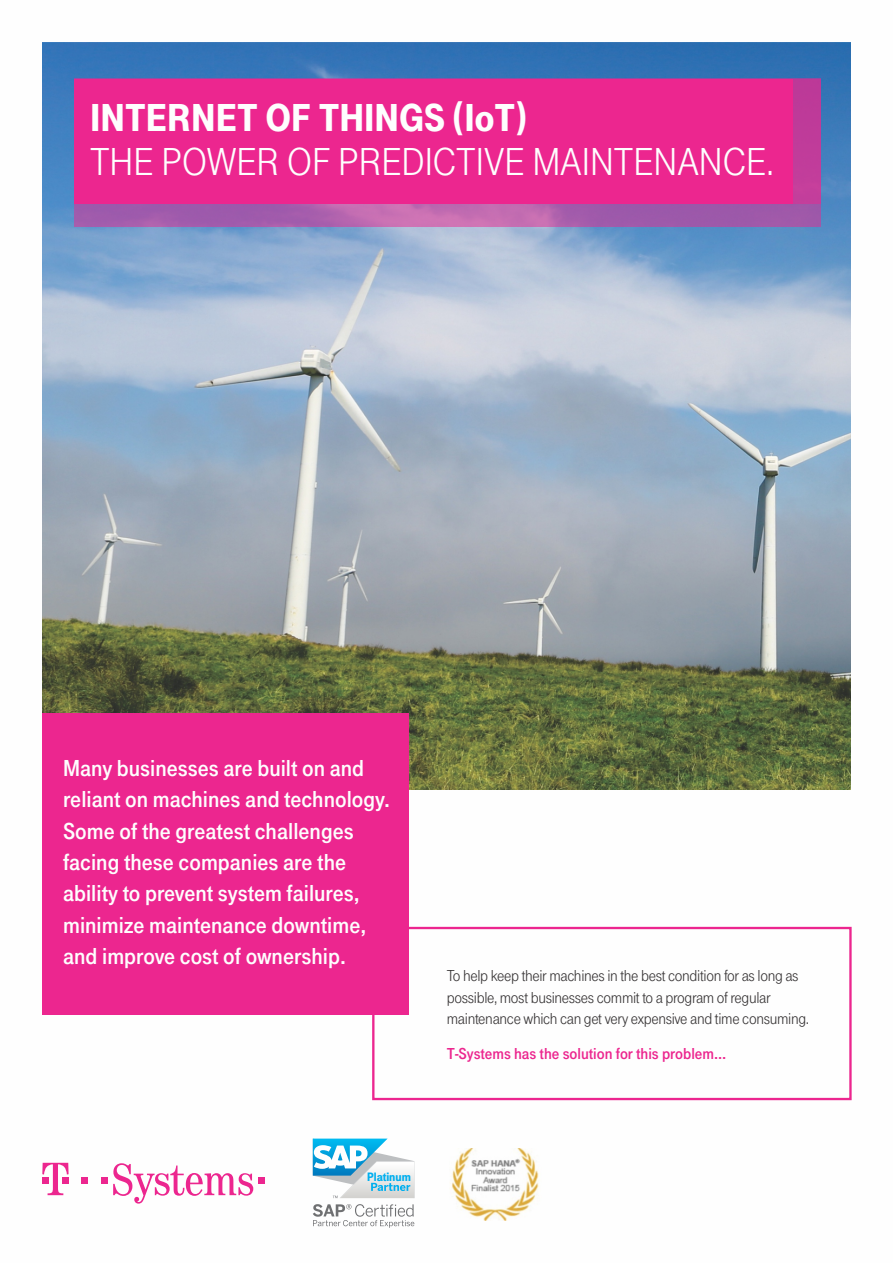
<style>
.page{position:relative;width:893px;height:1263px;background:#fff}
.page>*{position:absolute;margin:0;border:0;box-sizing:border-box;transform-origin:0 0}
.t1{font:40.5px "Tele Grotesk Norm";color:#fefefe}
.t2{font:900 40.5px "Tele Grotesk Headline";color:#fefefe}
.t3{font:24px/31.5px "Tele Grotesk Fett";color:#fefefe}
.t4{font:16.5px/21.3px "Tele Grotesk Norm";letter-spacing:-.02em;color:#373435}
.t5{font:16.5px "Tele Grotesk Fett";color:#ec268f}
.t6{font:12.6px "Tele Grotesk Ultr";color:#00afef}
.s1{font-family:"Tele Grotesk Ultr";font-weight:400}
</style>
<div class="page">
<img style="left:43px;top:42px;width:807px;height:748px">
<div style="left:74px;top:79px;width:747px;height:148px;background:#ec268f;opacity:.5"></div>
<div style="left:372px;top:927px;width:480px;height:173px;border:2px solid #ec268f"></div>
<div style="left:43px;top:713px;width:366px;height:302px;background:#ec268f"></div>
<svg style="left:82px;top:1178px;width:6px;height:6px"></svg>
<svg style="left:101px;top:1178px;width:6px;height:6px"></svg>
<svg style="left:42px;top:1163px;width:27px;height:32px"></svg>
<svg style="left:113px;top:1163px;width:140px;height:40px"></svg>
<div style="left:258px;top:1178px;width:7px;height:6px;background:#ec268f"></div>
<svg style="left:313px;top:1204px;width:101px;height:24px"></svg>
<svg style="left:313px;top:1138px;width:101px;height:60px"></svg>
<img style="left:452px;top:1148px;width:87px;height:73px">
<h1 class="t2" style="left:90px;top:98px;width:438px">INTERNET OF THINGS (I<span class="s1">o</span>T)</h1>
<h1 class="t1" style="left:90px;top:142px;width:686px">THE POWER OF PREDICTIVE MAINTENANCE.</h1>
<p class="t3" style="left:63px;top:752px;width:328px">Many businesses are built on and reliant on machines and technology.<br>Some of the greatest challenges facing these companies are the ability to prevent system failures, minimize maintenance downtime, and improve cost of ownership.</p>
<p class="t4" style="left:447px;top:965px;width:364px">To help keep their machines in the best condition for as long as possible, most businesses commit to a program of regular maintenance which can get very expensive and time consuming.</p>
<p class="t5" style="left:447px;top:1046px;width:281px">T-Systems has the solution for this problem…</p>
<p class="t6" style="left:367px;top:1171px;width:45px">Platinum</p>
</div>
